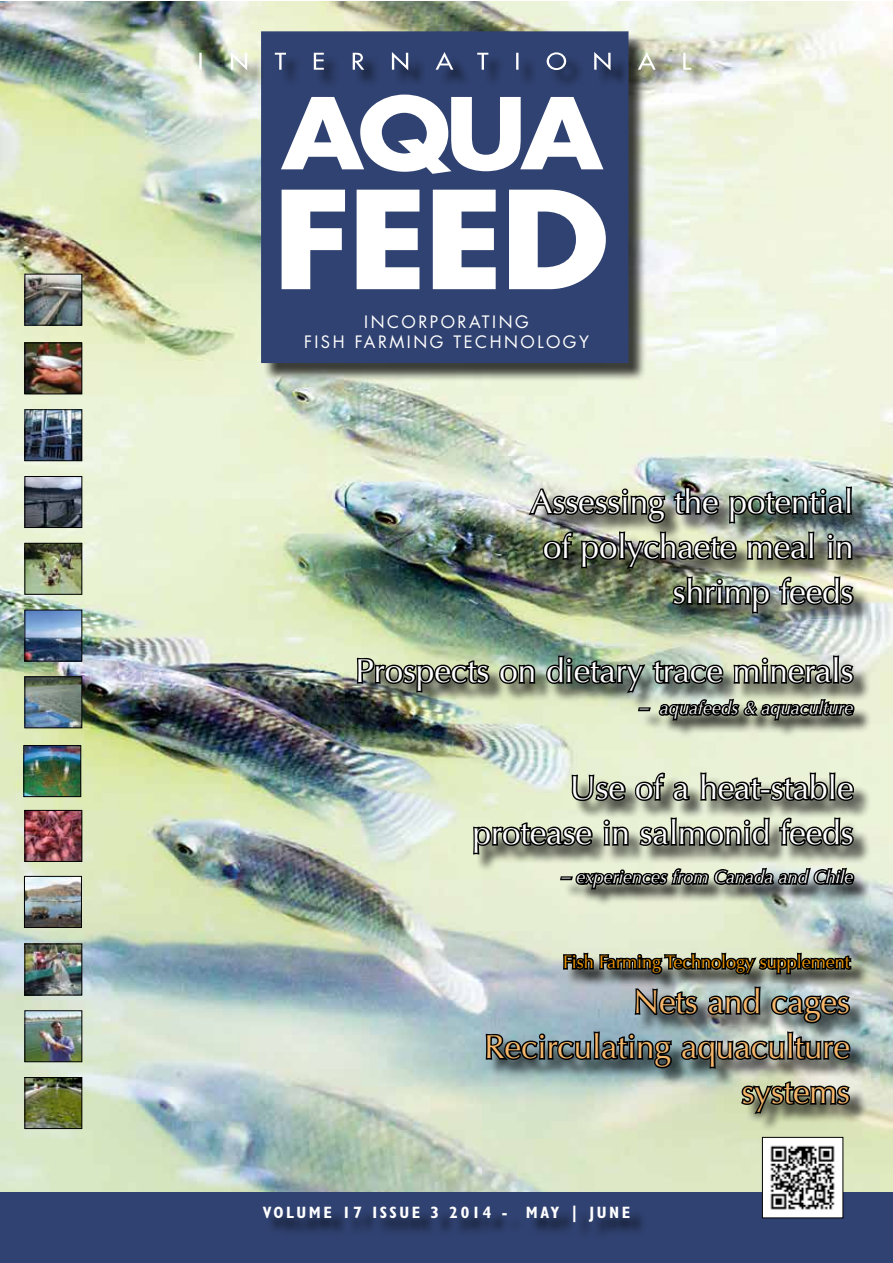
<style>
.page{position:relative;width:893px;height:1263px;background:#fff}
.page>*{position:absolute;margin:0;border:0;box-sizing:border-box;transform-origin:0 0}
.t1{font:33px/45px "Optima";color:#fff;text-align:right}
.t2{font:33px/45px "Optima";color:#f6b76b;text-align:right}
.t3{font:italic 18px "Optima";color:#fff}
.t4{font:18px "Optima";color:#ee9600}
.t5{font:16.65px/20px "Futura";letter-spacing:.15em;color:#fff;text-align:center}
.t6{font:700 condensed 16.5px "Gill Sans";letter-spacing:.15em;color:#fff}
</style>
<div class="page">
<img style="left:0;top:1px;width:892px;height:1192px">
<div style="left:263px;top:34px;width:384px;height:347px;background:#000;opacity:.75"></div>
<div style="left:261px;top:31px;width:367px;height:332px;background:#304271;border:2px solid #304271"></div>
<div style="left:202px;top:55px;width:507px;height:33px;background:#000;opacity:.75"></div>
<svg style="left:199px;top:52px;width:492px;height:18px"></svg>
<svg style="left:281px;top:95px;width:322px;height:79px"></svg>
<svg style="left:282px;top:190px;width:324px;height:99px"></svg>
<div style="left:0;top:1193px;width:892px;height:70px;background:#304271"></div>
<img style="left:26px;top:1079px;width:54px;height:48px">
<div style="left:24px;top:1077px;width:58px;height:52px;border:1px solid #000"></div>
<img style="left:26px;top:1012px;width:54px;height:48px">
<div style="left:24px;top:1010px;width:58px;height:52px;border:1px solid #000"></div>
<img style="left:26px;top:945px;width:54px;height:48px">
<div style="left:24px;top:943px;width:58px;height:52px;border:1px solid #000"></div>
<img style="left:25px;top:747px;width:54px;height:48px">
<div style="left:23px;top:745px;width:58px;height:52px;border:1px solid #000"></div>
<img style="left:26px;top:812px;width:54px;height:48px">
<div style="left:24px;top:810px;width:58px;height:52px;border:1px solid #000"></div>
<img style="left:26px;top:678px;width:54px;height:48px">
<div style="left:24px;top:676px;width:58px;height:52px;border:1px solid #000"></div>
<img style="left:26px;top:612px;width:54px;height:47px">
<div style="left:24px;top:610px;width:58px;height:51px;border:1px solid #000"></div>
<img style="left:26px;top:545px;width:54px;height:48px">
<div style="left:24px;top:543px;width:58px;height:52px;border:1px solid #000"></div>
<img style="left:26px;top:478px;width:54px;height:48px">
<div style="left:24px;top:476px;width:58px;height:52px;border:1px solid #000"></div>
<img style="left:26px;top:411px;width:54px;height:48px">
<div style="left:24px;top:409px;width:58px;height:52px;border:1px solid #000"></div>
<img style="left:26px;top:345px;width:54px;height:47px">
<div style="left:24px;top:343px;width:58px;height:51px;border:1px solid #000"></div>
<img style="left:26px;top:276px;width:54px;height:48px">
<div style="left:24px;top:274px;width:58px;height:52px;border:1px solid #000"></div>
<img style="left:26px;top:878px;width:54px;height:48px">
<div style="left:24px;top:876px;width:58px;height:52px;border:1px solid #000"></div>
<div style="left:533px;top:490px;width:339px;height:141px;background:#000;opacity:.75"></div>
<img style="left:526px;top:485px;width:330px;height:131px">
<div style="left:360px;top:659px;width:513px;height:80px;background:#000;opacity:.75"></div>
<svg style="left:355px;top:656px;width:182px;height:38px"></svg>
<svg style="left:544px;top:654px;width:313px;height:86px"></svg>
<img style="left:764px;top:1139px;width:77px;height:77px">
<div style="left:762px;top:1137px;width:81px;height:81px;border:1px solid #000"></div>
<div style="left:266px;top:1209px;width:382px;height:31px;background:#000;opacity:.75"></div>
<div style="left:476px;top:776px;width:397px;height:131px;background:#000;opacity:.75"></div>
<svg style="left:570px;top:770px;width:121px;height:33px"></svg>
<svg style="left:699px;top:771px;width:157px;height:32px"></svg>
<svg style="left:472px;top:815px;width:385px;height:94px"></svg>
<div style="left:488px;top:956px;width:382px;height:175px;background:#000;opacity:.75"></div>
<svg style="left:562px;top:951px;width:291px;height:26px"></svg>
<svg style="left:484px;top:985px;width:368px;height:85px"></svg>
<svg style="left:739px;top:1080px;width:113px;height:36px"></svg>
<p class="t5" style="left:304px;top:311px;width:286px">INCORPORATING<br>FISH FARMING TECHNOLOGY</p>
<p class="t1" style="left:531px;top:480px;width:324px">Assessing the potential of polychaete meal in shrimp feeds</p>
<p class="t1" style="left:355px;top:649px;width:500px">Prospects on dietary trace minerals</p>
<p class="t3" style="left:640px;top:697px;width:215px">– aquafeeds &amp; aquaculture</p>
<p class="t1" style="left:473px;top:766px;width:382px">Use of a heat-stable protease in salmonid feeds</p>
<p class="t3" style="left:562px;top:866px;width:293px">– experiences from Canada and Chile</p>
<p class="t4" style="left:563px;top:951px;width:288px">Fish Farming Technology supplement</p>
<p class="t2" style="left:484px;top:980px;width:367px">Nets and cages<br>Recirculating aquaculture systems</p>
<p class="t6" style="left:263px;top:1203px;width:369px">VOLUME 17 ISSUE 3 2014 - MAY | JUNE</p>
</div>
